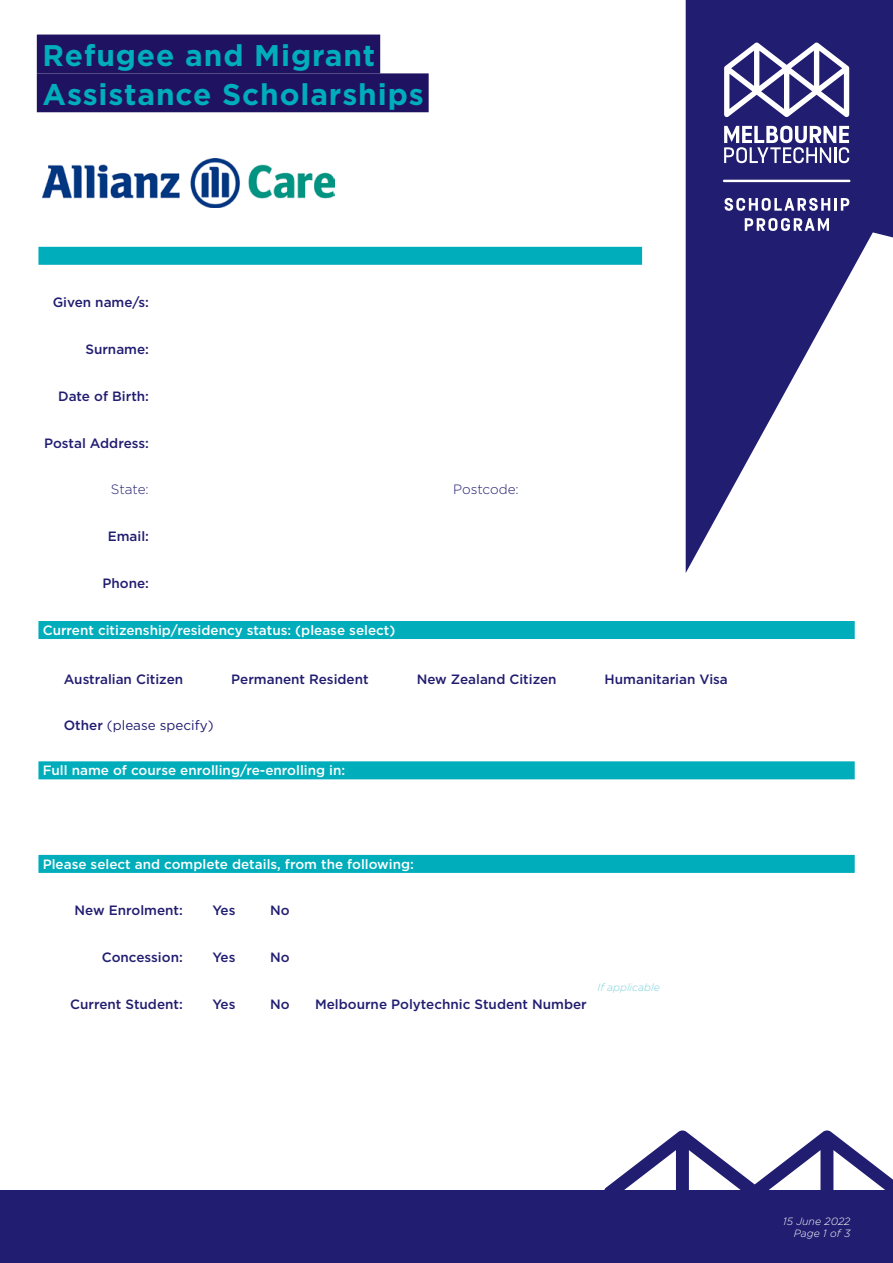
<style>
.page{position:relative;width:893px;height:1263px;background:#fff}
.page>*{position:absolute;margin:0;border:0;box-sizing:border-box;transform-origin:0 0}
.t1{font:700 29.85px/38.8px "Gotham";letter-spacing:.03em;color:#00adbb}
.t2{font:500 13.5px "Gotham";color:#211d70}
.t3{font:500 13.5px "Gotham";color:#fff}
.t4{font:13.5px "Gotham";color:#211d70}
.t5{font:300 13.5px "Gotham";letter-spacing:-.005em;color:#211d70}
.t6{font:italic 300 10.5px/12.6px "Gotham";color:#fff;text-align:right}
.t7{font:italic 300 10.5px "Gotham";color:#7dcfd8}
.s1{font-weight:500}
</style>
<div class="page">
<svg style="left:686px;top:0;width:207px;height:573px;fill:#211d70"></svg>
<svg style="left:725px;top:198px;width:124px;height:13px"></svg>
<svg style="left:745px;top:218px;width:84px;height:13px"></svg>
<hr style="left:723px;top:180px;width:127px;height:2px;background:#fff">
<svg style="left:724px;top:126px;width:125px;height:37px"></svg>
<svg style="left:724px;top:43px;width:125px;height:74px"></svg>
<div style="left:0;top:1191px;width:893px;height:72px;background:#211d70"></div>
<svg style="left:604px;top:1130px;width:289px;height:61px"></svg>
<div style="left:38px;top:621px;width:817px;height:18px;background:#00adbb"></div>
<div style="left:38px;top:761px;width:817px;height:18px;background:#00adbb"></div>
<div style="left:38px;top:855px;width:817px;height:18px;background:#00adbb"></div>
<div style="left:38px;top:247px;width:604px;height:18px;background:#00adbb"></div>
<div style="left:37px;top:35px;width:343px;height:38px;background:#1f1261"></div>
<div style="left:37px;top:73px;width:392px;height:39px;background:#1f1261"></div>
<img style="left:42px;top:158px;width:293px;height:49px">
<h1 class="t1" style="left:43px;top:36px;width:383px">Refugee and Migrant<br>Assistance Scholarships</h1>
<p class="t2" style="left:53px;top:294px;width:98px">Given name/s:</p>
<p class="t2" style="left:85px;top:340px;width:65px">Surname:</p>
<p class="t2" style="left:58px;top:387px;width:92px">Date of Birth:</p>
<p class="t2" style="left:44px;top:434px;width:106px">Postal Address:</p>
<p class="t5" style="left:111px;top:481px;width:39px">State:</p>
<p class="t5" style="left:453px;top:481px;width:67px">Postcode:</p>
<p class="t2" style="left:108px;top:528px;width:43px">Email:</p>
<p class="t2" style="left:102px;top:574px;width:48px">Phone:</p>
<p class="t3" style="left:43px;top:621px;width:354px">Current citizenship/residency status: (please select)</p>
<p class="t2" style="left:64px;top:670px;width:121px">Australian Citizen</p>
<p class="t2" style="left:231px;top:670px;width:139px">Permanent Resident</p>
<p class="t2" style="left:417px;top:670px;width:141px">New Zealand Citizen</p>
<p class="t2" style="left:605px;top:670px;width:125px">Humanitarian Visa</p>
<p class="t4" style="left:64px;top:717px;width:151px"><span class="s1">Other</span> (please specify)</p>
<p class="t3" style="left:43px;top:761px;width:304px">Full name of course enrolling/re-enrolling in:</p>
<p class="t3" style="left:43px;top:855px;width:373px">Please select and complete details, from the following:</p>
<p class="t2" style="left:75px;top:902px;width:110px">New Enrolment:</p>
<p class="t2" style="left:212px;top:902px;width:25px">Yes</p>
<p class="t2" style="left:270px;top:902px;width:21px">No</p>
<p class="t2" style="left:102px;top:948px;width:82px">Concession:</p>
<p class="t2" style="left:212px;top:948px;width:25px">Yes</p>
<p class="t2" style="left:270px;top:948px;width:21px">No</p>
<p class="t2" style="left:70px;top:995px;width:114px">Current Student:</p>
<p class="t2" style="left:315px;top:995px;width:273px">Melbourne Polytechnic Student Number</p>
<p class="t2" style="left:212px;top:995px;width:25px">Yes</p>
<p class="t2" style="left:270px;top:995px;width:21px">No</p>
<p class="t7" style="left:597px;top:980px;width:64px">If applicable</p>
<p class="t6" style="left:783px;top:1214px;width:69px">15 June 2022<br>Page 1 of 3</p>
</div>
